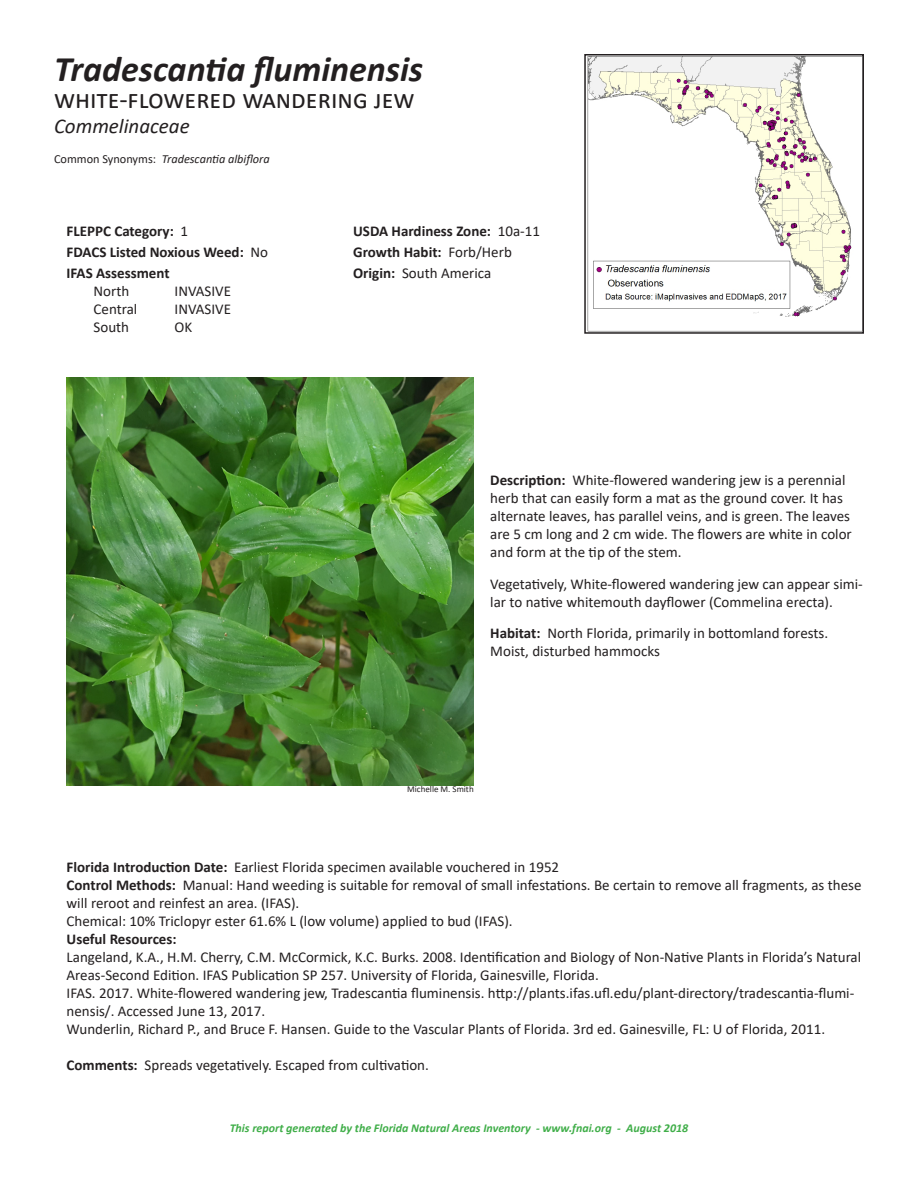
<style>
.page{position:relative;width:918px;height:1188px;background:#fff}
.page>*{position:absolute;margin:0;border:0;box-sizing:border-box;transform-origin:0 0}
.sci_name{font:italic 700 36px "Calibri";color:#231f20}
.sci_name-2{font:27px "Calibri";color:#231f20}
.sci_name-3{font:italic 21px "Calibri";color:#231f20}
.t1{font:15px/18px "Calibri";color:#231f20}
.t2{font:700 15px "Calibri";color:#231f20}
.sci_name-4{font:italic 12.3px "Calibri";color:#231f20}
.t3{font:italic 700 12px "Calibri";color:#40ae49}
.t4{font:9px "Calibri";color:#231f20}
.s1{font-style:normal}
.s2{font-weight:400}
.s3{font-weight:700}
</style>
<div class="page">
<img style="left:587px;top:57px;width:274px;height:274px">
<div style="left:584px;top:54px;width:280px;height:280px;border:2px solid #231f20"></div>
<img style="left:67px;top:378px;width:407px;height:407px">
<p class="sci_name" style="left:54px;top:44px;width:371px">Tradescantia fluminensis</p>
<p class="sci_name-2" style="left:54px;top:80px;width:362px">white-flowered wandering jew</p>
<p class="sci_name-3" style="left:54px;top:112px;width:137px">Commelinaceae</p>
<p class="sci_name-4" style="left:54px;top:150px;width:217px"><span class="s1">Common Synonyms:</span> Tradescantia albiflora</p>
<p class="t2" style="left:67px;top:221px;width:123px">FLEPPC Category: <span class="s2">1</span></p>
<p class="t2" style="left:67px;top:242px;width:203px">FDACS Listed Noxious Weed: <span class="s2">No</span></p>
<p class="t2" style="left:67px;top:263px;width:105px">IFAS Assessment</p>
<p class="t1" style="left:94px;top:282px;width:37px">North</p>
<p class="t1" style="left:175px;top:282px;width:58px">INVASIVE</p>
<p class="t1" style="left:94px;top:300px;width:45px">Central</p>
<p class="t1" style="left:175px;top:300px;width:58px">INVASIVE</p>
<p class="t1" style="left:94px;top:318px;width:37px">South</p>
<p class="t1" style="left:175px;top:318px;width:19px">OK</p>
<p class="t2" style="left:353px;top:221px;width:188px">USDA Hardiness Zone: <span class="s2">10a-11</span></p>
<p class="t2" style="left:353px;top:242px;width:160px">Growth Habit: <span class="s2">Forb/Herb</span></p>
<p class="t1" style="left:353px;top:264px;width:140px"><span class="s3">Origin:</span> South America</p>
<p class="t1" style="left:490px;top:471px;width:363px"><span class="s3">Description:</span> White-flowered wandering jew is a perennial herb that can easily form a mat as the ground cover. It has alternate leaves, has parallel veins, and is green. The leaves are 5 cm long and 2 cm wide. The flowers are white in color and form at the tip of the stem.</p>
<p class="t1" style="left:490px;top:575px;width:374px">Vegetatively, White-flowered wandering jew can appear simi&shy;lar to native whitemouth dayflower (Commelina erecta).</p>
<p class="t1" style="left:490px;top:624px;width:339px"><span class="s3">Habitat:</span> North Florida, primarily in bottomland forests.<br>Moist, disturbed hammocks</p>
<p class="t4" style="left:407px;top:783px;width:68px">Michelle M. Smith</p>
<p class="t1" style="left:67px;top:858px;width:494px"><span class="s3">Florida Introduction Date:</span> Earliest Florida specimen available vouchered in 1952</p>
<p class="t1" style="left:67px;top:876px;width:796px"><span class="s3">Control Methods:</span> Manual: Hand weeding is suitable for removal of small infestations. Be certain to remove all fragments, as these will reroot and reinfest an area. (IFAS).</p>
<p class="t1" style="left:67px;top:912px;width:448px">Chemical: 10% Triclopyr ester 61.6% L (low volume) applied to bud (IFAS).</p>
<p class="t2" style="left:67px;top:929px;width:112px">Useful Resources:</p>
<p class="t1" style="left:67px;top:948px;width:796px">Langeland, K.A., H.M. Cherry, C.M. McCormick, K.C. Burks. 2008. Identification and Biology of Non-Native Plants in Florida’s Natural<br>Areas-Second Edition. IFAS Publication SP 257. University of Florida, Gainesville, Florida.</p>
<p class="t1" style="left:67px;top:984px;width:789px">IFAS. 2017. White-flowered wandering jew, Tradescantia fluminensis. http://plants.ifas.ufl.edu/plant-directory/tradescantia-flumi&shy;nensis/. Accessed June 13, 2017.</p>
<p class="t1" style="left:67px;top:1020px;width:760px">Wunderlin, Richard P., and Bruce F. Hansen. Guide to the Vascular Plants of Florida. 3rd ed. Gainesville, FL: U of Florida, 2011.</p>
<p class="t1" style="left:67px;top:1056px;width:364px"><span class="s3">Comments:</span> Spreads vegetatively. Escaped from cultivation.</p>
<p class="t3" style="left:230px;top:1119px;width:460px">This report generated by the Florida Natural Areas Inventory - www.fnai.org - August 2018</p>
</div>
